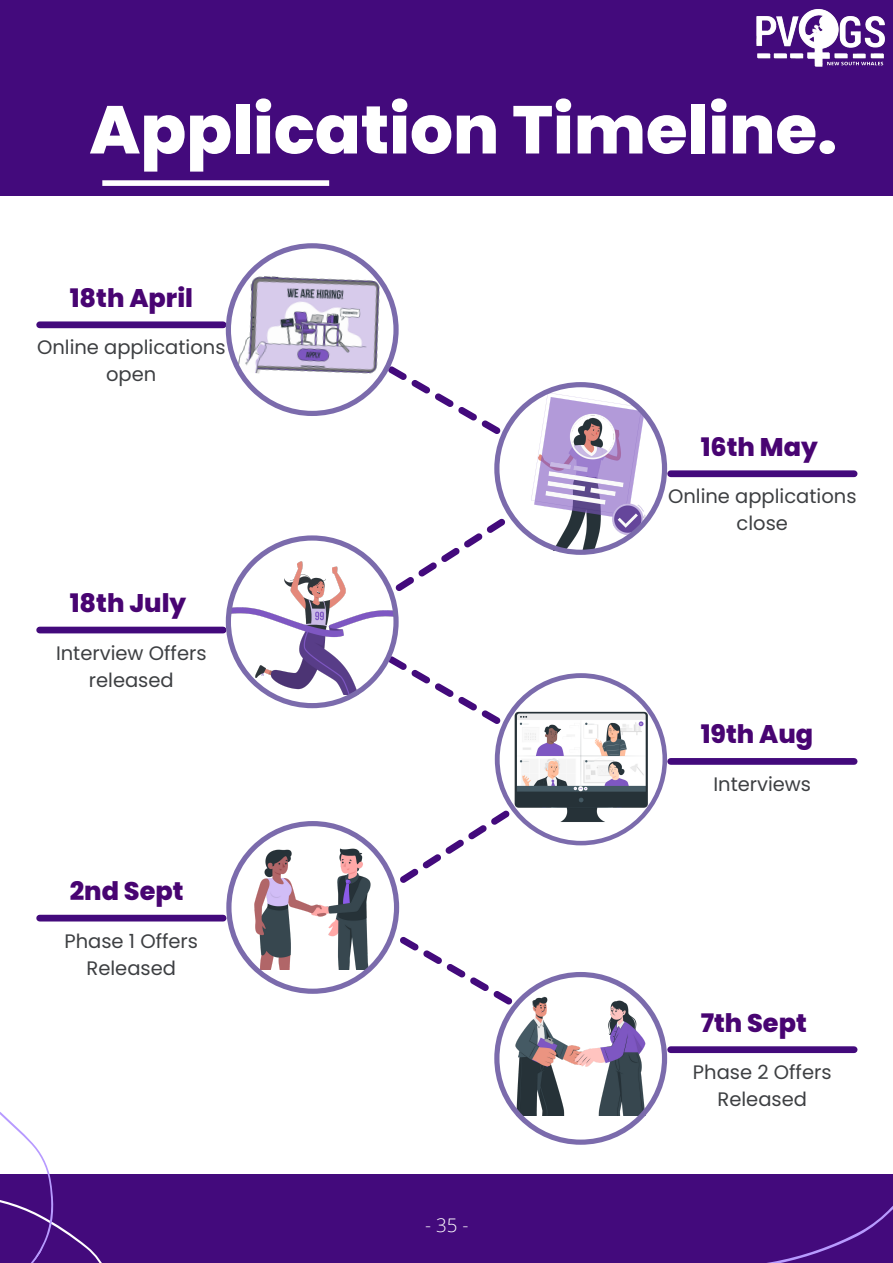
<style>
.page{position:relative;width:893px;height:1263px;background:#fff}
.page>*{position:absolute;margin:0;border:0;box-sizing:border-box;transform-origin:0 0}
.t1{font:800 67.5px "Poppins";color:#fff}
.t2{font:800 25.5px "Poppins";color:#480472}
.t3{font:19.5px/27px "Poppins";color:#3d3f42;text-align:center}
.t4{font:300 18.75px "Open Sans";color:#fff}
</style>
<div class="page">
<div style="left:495px;top:673px;width:172px;height:172px;background:#7b6bac;border-radius:50%"></div>
<div style="left:499px;top:678px;width:163px;height:163px;background:#fff;border-radius:50%"></div>
<div style="left:0;top:1174px;width:893px;height:89px;background:#430a7c"></div>
<div style="left:0;top:0;width:893px;height:195px;background:#430a7c"></div>
<div style="left:102px;top:180px;width:227px;height:6px;background:#fff"></div>
<div style="left:40px;top:321px;width:183px;height:7px;background:#430a7c"></div>
<div style="left:40px;top:627px;width:183px;height:6px;background:#430a7c"></div>
<div style="left:40px;top:915px;width:183px;height:6px;background:#430a7c"></div>
<div style="left:670px;top:1046px;width:184px;height:7px;background:#430a7c"></div>
<div style="left:670px;top:758px;width:184px;height:7px;background:#430a7c"></div>
<div style="left:670px;top:470px;width:184px;height:7px;background:#430a7c"></div>
<svg style="left:226px;top:809px;width:441px;height:336px"></svg>
<img style="left:506px;top:725px;width:143px;height:101px">
<svg style="left:226px;top:243px;width:441px;height:482px"></svg>
<svg style="left:767px;top:1206px;width:126px;height:57px"></svg>
<svg style="left:0;top:1112px;width:102px;height:151px"></svg>
<img style="left:756px;top:9px;width:129px;height:58px">
<h1 class="t1" style="left:89px;top:83px;width:749px">Application Timeline.</h1>
<h2 class="t2" style="left:70px;top:280px;width:125px">18th April</h2>
<p class="t3" style="left:37px;top:334px;width:190px">Online applications open</p>
<h2 class="t2" style="left:70px;top:585px;width:118px">18th July</h2>
<p class="t3" style="left:56px;top:639px;width:152px">Interview Offers released</p>
<h2 class="t2" style="left:70px;top:873px;width:115px">2nd Sept</h2>
<p class="t3" style="left:64px;top:927px;width:135px">Phase 1 Offers<br>Released</p>
<p class="t4" style="left:425px;top:1211px;width:45px">-35-</p>
<h2 class="t2" style="left:700px;top:429px;width:119px">16th May</h2>
<p class="t3" style="left:668px;top:483px;width:190px">Online applications close</p>
<h2 class="t2" style="left:700px;top:716px;width:114px">19th Aug</h2>
<p class="t3" style="left:713px;top:771px;width:99px">Interviews</p>
<h2 class="t2" style="left:700px;top:1005px;width:108px">7th Sept</h2>
<p class="t3" style="left:693px;top:1059px;width:140px">Phase 2 Offers<br>Released</p>
</div>
